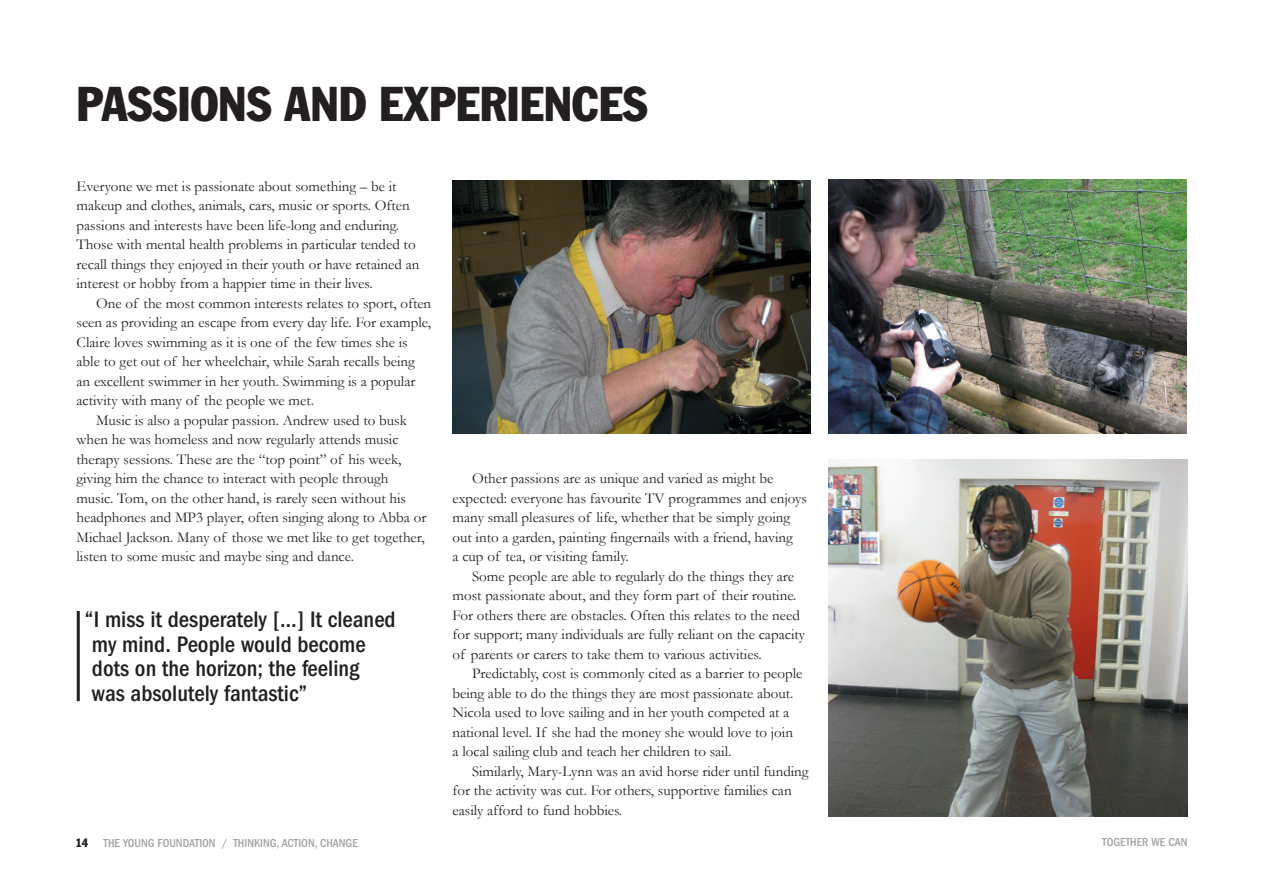
<style>
.page{position:relative;width:1263px;height:893px;background:#fff}
.page>*{position:absolute;margin:0;border:0;box-sizing:border-box;transform-origin:0 0}
.Chapter_title{font:condensed 48px "Franklin Gothic";color:#231f20}
.t1{font:500 condensed 23.25px/24.8px "ITC Franklin Gothic Std";color:#231f20}
.Body{font:15px/19.5px "Garamond";color:#231f20}
.Body___full_out{font:15px/19.5px "Garamond";color:#231f20}
.t2{font:500 condensed 12px "ITC Franklin Gothic Std";color:#a1a3a6}
.t3{font:condensed 12px "Franklin Gothic";color:#231f20}
</style>
<div class="page">
<img style="left:452px;top:180px;width:358px;height:254px">
<img style="left:828px;top:459px;width:359px;height:357px">
<img style="left:828px;top:180px;width:358px;height:254px">
<hr style="left:77px;top:611px;width:3px;height:90px;background:#231f20">
<p class="Chapter_title" style="left:77px;top:75px;width:573px">PASSIONS AND EXPERIENCES</p>
<p class="Body___full_out" style="left:77px;top:176px;width:344px">Everyone we met is passionate about something – be it makeup and clothes, animals, cars, music or sports. Often passions and interests have been life-long and enduring.<br>Those with mental health problems in particular tended to recall things they enjoyed in their youth or have retained an interest or hobby from a happier time in their lives.</p>
<p class="Body" style="left:77px;top:293px;width:356px;text-indent:19px">One of the most common interests relates to sport, often seen as providing an escape from every day life. For example, Claire loves swimming as it is one of the few times she is able to get out of her wheelchair, while Sarah recalls being an excellent swimmer in her youth. Swimming is a popular activity with many of the people we met.</p>
<p class="Body" style="left:77px;top:410px;width:351px;text-indent:19px">Music is also a popular passion. Andrew used to busk when he was homeless and now regularly attends music therapy sessions. These are the “top point” of his week, giving him the chance to interact with people through music. Tom, on the other hand, is rarely seen without his headphones and MP3 player, often singing along to Abba or Michael Jackson. Many of those we met like to get together, listen to some music and maybe sing and dance.</p>
<p class="t1" style="left:85px;top:607px;width:312px">“I miss it desperately […] It cleaned my mind. People would become dots on the horizon; the feeling<br>was absolutely fantastic”</p>
<p class="Body" style="left:452px;top:468px;width:356px;text-indent:20px">Other passions are as unique and varied as might be expected: everyone has favourite TV programmes and enjoys many small pleasures of life, whether that be simply going out into a garden, painting fingernails with a friend, having<br>a cup of tea, or visiting family.</p>
<p class="Body" style="left:452px;top:566px;width:354px;text-indent:20px">Some people are able to regularly do the things they are most passionate about, and they form part of their routine.<br>For others there are obstacles. Often this relates to the need for support; many individuals are fully reliant on the capacity of parents or carers to take them to various activities.</p>
<p class="Body" style="left:452px;top:663px;width:351px;text-indent:20px">Predictably, cost is commonly cited as a barrier to people being able to do the things they are most passionate about.<br>Nicola used to love sailing and in her youth competed at a national level. If she had the money she would love to join a local sailing club and teach her children to sail.</p>
<p class="Body" style="left:452px;top:761px;width:358px;text-indent:20px">Similarly, Mary-Lynn was an avid horse rider until funding for the activity was cut. For others, supportive families can easily afford to fund hobbies.</p>
<p class="t3" style="left:75px;top:835px;width:14px">14</p>
<p class="t2" style="left:104px;top:836px;width:256px">THE YOUNG FOUNDATION / THINKING, ACTION, CHANGE</p>
<p class="t2" style="left:1102px;top:835px;width:87px">TOGETHER WE CAN</p>
</div>
